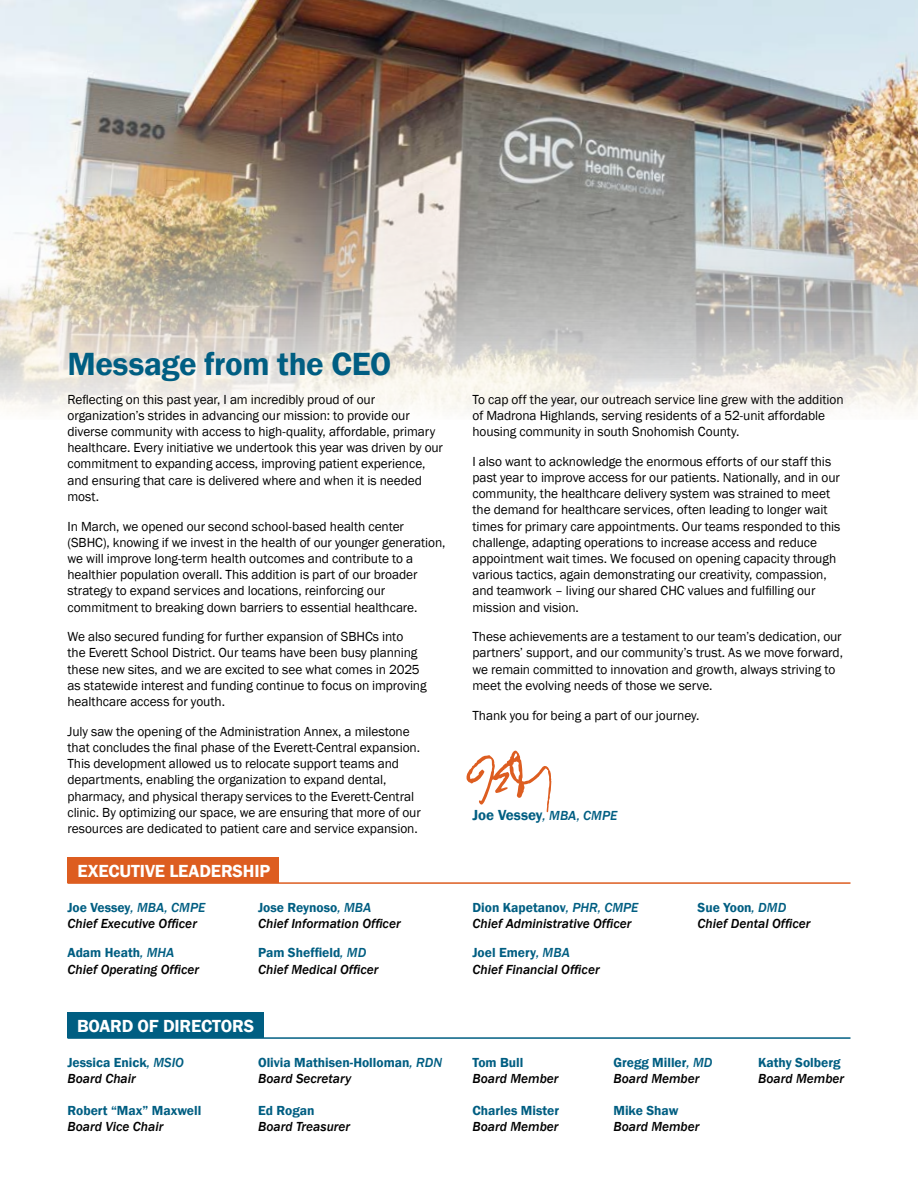
<style>
.page{position:relative;width:918px;height:1188px;background:#fff}
.page>*{position:absolute;margin:0;border:0;box-sizing:border-box;transform-origin:0 0}
.t1{font:600 33px "Franklin Gothic";letter-spacing:-.015em;color:#005e82}
.t2{font:600 18px "Franklin Gothic";letter-spacing:-.01em;color:#fff}
.t3{font:600 15px "Franklin Gothic";color:#005e82}
.t4{font:13.5px/16.2px "Franklin Gothic";letter-spacing:-.005em;color:#000}
.t5{font:italic 500 13.5px/16.2px "Franklin Gothic";color:#000}
.t6{font:600 13.5px/16.2px "Franklin Gothic";color:#005e82}
.s1{font-weight:600;font-style:normal;color:#005e82}
.s2{color:#005e82}
.s3{font-weight:500;font-style:italic}
.s4{font-weight:500;font-style:italic;color:#000}
.s5{font-weight:500;font-style:italic;font-size:13.5px}
</style>
<div class="page">
<img style="left:0;top:0;width:918px;height:412px">
<svg style="left:466px;top:750px;width:86px;height:62px"></svg>
<hr style="left:68px;top:882px;width:782px;height:2px;background:#dd5d20">
<div style="left:68px;top:857px;width:211px;height:26px;background:#dd5d20"></div>
<div style="left:0;top:273px;width:35px;height:274px;background:#000;opacity:.15"></div>
<svg style="left:0;top:286px;width:1px;height:261px"></svg>
<hr style="left:68px;top:1037px;width:782px;height:2px;background:#005e82">
<div style="left:68px;top:1012px;width:196px;height:26px;background:#005e82"></div>
<h1 class="t1" style="left:68px;top:344px;width:325px">Message from the CEO</h1>
<p class="t4" style="left:68px;top:391px;width:377px">Reflecting on this past year, I am incredibly proud of our organization’s strides in advancing our mission: to provide our diverse community with access to high-quality, affordable, primary healthcare. Every initiative we undertook this year was driven by our commitment to expanding access, improving patient experience, and ensuring that care is delivered where and when it is needed most.</p>
<p class="t4" style="left:68px;top:518px;width:380px">In March, we opened our second school-based health center (SBHC), knowing if we invest in the health of our younger generation, we will improve long-term health outcomes and contribute to a healthier population overall. This addition is part of our broader strategy to expand services and locations, reinforcing our commitment to breaking down barriers to essential healthcare.</p>
<p class="t4" style="left:68px;top:629px;width:361px">We also secured funding for further expansion of SBHCs into<br>the Everett School District. Our teams have been busy planning these new sites, and we are excited to see what comes in 2025 as statewide interest and funding continue to focus on improving healthcare access for youth.</p>
<p class="t4" style="left:68px;top:723px;width:355px">July saw the opening of the Administration Annex, a milestone that concludes the final phase of the Everett-Central expansion.<br>This development allowed us to relocate support teams and departments, enabling the organization to expand dental, pharmacy, and physical therapy services to the Everett-Central clinic. By optimizing our space, we are ensuring that more of our resources are dedicated to patient care and service expansion.</p>
<h2 class="t2" style="left:77px;top:860px;width:194px">EXECUTIVE LEADERSHIP</h2>
<p class="t5" style="left:67px;top:899px;width:139px"><span class="s1">Joe Vessey</span><span class="s2">, MBA, CMPE<br></span>Chief Executive Officer</p>
<p class="t5" style="left:67px;top:945px;width:133px"><span class="s1">Adam Heath</span><span class="s2">, MHA<br></span>Chief Operating Officer</p>
<p class="t5" style="left:258px;top:899px;width:144px"><span class="s1">Jose Reynoso</span><span class="s2">, MBA<br></span>Chief Information Officer</p>
<p class="t5" style="left:258px;top:945px;width:122px"><span class="s1">Pam Sheffield</span><span class="s2">, MD<br></span>Chief Medical Officer</p>
<h2 class="t2" style="left:77px;top:1015px;width:179px">BOARD OF DIRECTORS</h2>
<p class="t6" style="left:68px;top:1054px;width:118px">Jessica Enick<span class="s3">, MSIO<br></span><span class="s4">Board Chair</span></p>
<p class="t6" style="left:68px;top:1103px;width:135px">Robert “Max” Maxwell</p>
<p class="t5" style="left:68px;top:1119px;width:97px">Board Vice Chair</p>
<p class="t6" style="left:258px;top:1054px;width:186px">Olivia Mathisen-Holloman<span class="s3">, RDN<br></span><span class="s4">Board Secretary</span></p>
<p class="t6" style="left:258px;top:1103px;width:58px">Ed Rogan</p>
<p class="t5" style="left:258px;top:1119px;width:94px">Board Treasurer</p>
<p class="t4" style="left:472px;top:391px;width:373px">To cap off the year, our outreach service line grew with the addition of Madrona Highlands, serving residents of a 52-unit affordable housing community in south Snohomish County.</p>
<p class="t4" style="left:472px;top:453px;width:369px">I also want to acknowledge the enormous efforts of our staff this past year to improve access for our patients. Nationally, and in our community, the healthcare delivery system was strained to meet the demand for healthcare services, often leading to longer wait times for primary care appointments. Our teams responded to this challenge, adapting operations to increase access and reduce appointment wait times. We focused on opening capacity through various tactics, again demonstrating our creativity, compassion, and teamwork – living our shared CHC values and fulfilling our mission and vision.</p>
<p class="t4" style="left:472px;top:629px;width:372px">These achievements are a testament to our team’s dedication, our partners’ support, and our community’s trust. As we move forward, we remain committed to innovation and growth, always striving to meet the evolving needs of those we serve.</p>
<p class="t4" style="left:472px;top:707px;width:229px">Thank you for being a part of our journey.</p>
<p class="t3" style="left:472px;top:806px;width:146px">Joe Vessey<span class="s5">, MBA, CMPE</span></p>
<p class="t5" style="left:472px;top:899px;width:168px"><span class="s1">Dion Kapetanov</span><span class="s2">, PHR, CMPE<br></span>Chief Administrative Officer</p>
<p class="t5" style="left:472px;top:945px;width:129px"><span class="s1">Joel Emery</span><span class="s2">, MBA<br></span>Chief Financial Officer</p>
<p class="t5" style="left:698px;top:899px;width:114px"><span class="s1">Sue Yoon</span><span class="s2">, DMD<br></span>Chief Dental Officer</p>
<p class="t6" style="left:472px;top:1054px;width:52px">Tom Bull</p>
<p class="t5" style="left:472px;top:1070px;width:88px">Board Member</p>
<p class="t6" style="left:472px;top:1103px;width:88px">Charles Mister</p>
<p class="t5" style="left:472px;top:1119px;width:88px">Board Member</p>
<p class="t6" style="left:613px;top:1054px;width:101px">Gregg Miller<span class="s3">, MD<br></span><span class="s4">Board Member</span></p>
<p class="t6" style="left:613px;top:1103px;width:67px">Mike Shaw</p>
<p class="t5" style="left:613px;top:1119px;width:88px">Board Member</p>
<p class="t6" style="left:758px;top:1054px;width:84px">Kathy Solberg</p>
<p class="t5" style="left:758px;top:1070px;width:88px">Board Member</p>
</div>
